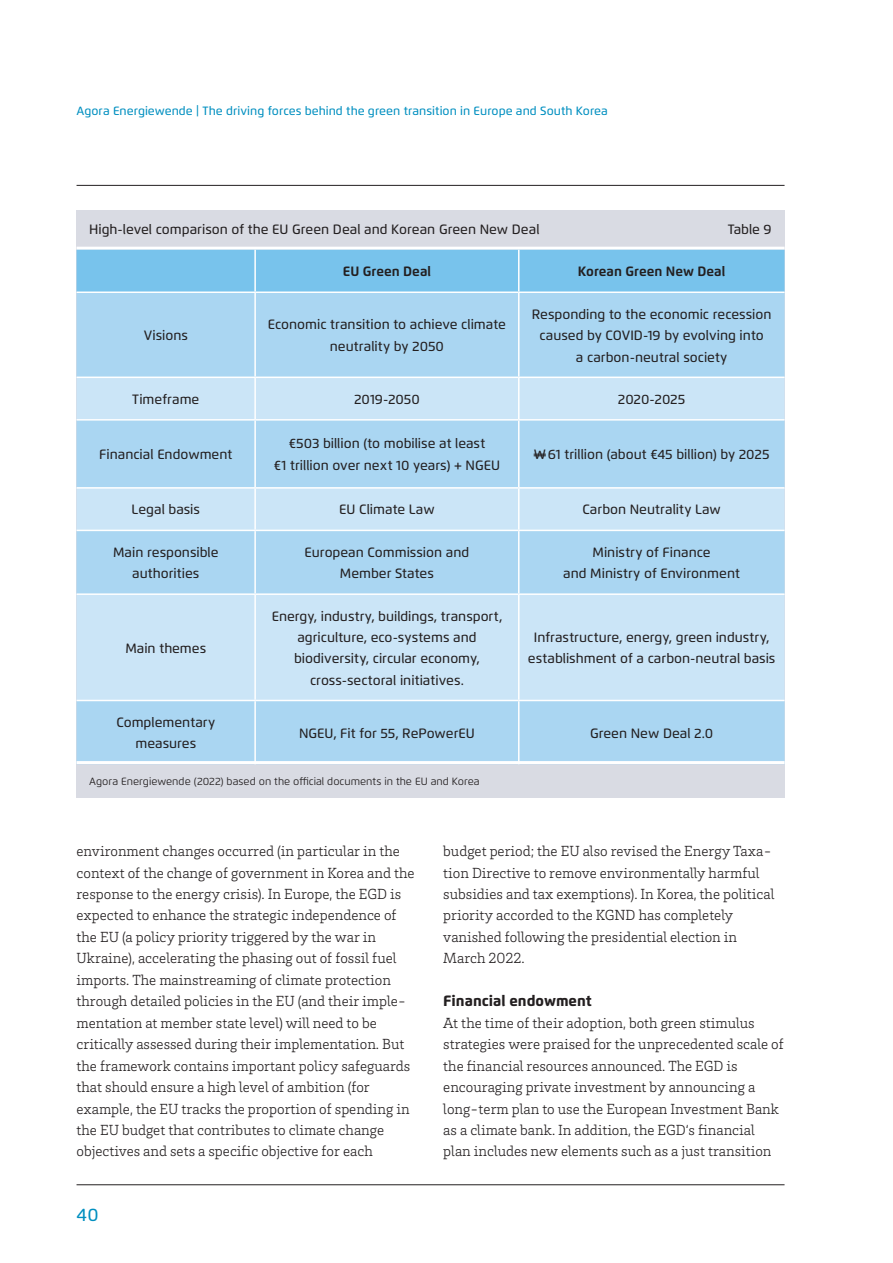
<style>
.page{position:relative;width:893px;height:1263px;background:#fff}
.page>*{position:absolute;margin:0;border:0;box-sizing:border-box;transform-origin:0 0}
.t1{font:500 18px "Flexo";color:#008fc0}
.Bodytext{font:300 15px/21.5px "Brix Slab";color:#231f20}
.Body_Head_3_w_o_numb{font:800 15px "Flexo";color:#231f20}
.Table_Bodytext{font:500 13.5px/21.5px "Flexo";color:#231f20;text-align:center}
.Graphic_Title{font:500 13.5px "Flexo";color:#231f20}
.Table_Head_1{font:700 13.5px "Flexo";color:#231f20}
.t2{font:500 12px "Flexo";letter-spacing:.005em;color:#008fc0}
.Graphic_Source{font:10.5px "Flexo";color:#231f20}
</style>
<div class="page">
<hr style="left:77px;top:1184px;width:707px;height:1px;background:#231f20">
<hr style="left:77px;top:185px;width:707px;height:1px;background:#231f20">
<div style="left:77px;top:210px;width:707px;height:588px;background:#d9dbe3"></div>
<hr style="left:77px;top:247px;width:707px;height:3px;background:#fff">
<div style="left:77px;top:250px;width:707px;height:41px;background:#78c3ec"></div>
<div style="left:77px;top:293px;width:707px;height:468px;background:#aad6f2"></div>
<svg style="left:77px;top:378px;width:707px;height:322px;background:#bddef4"></svg>
<hr style="left:254px;top:250px;width:2px;height:41px;background:#fff">
<hr style="left:518px;top:250px;width:1px;height:41px;background:#fff">
<hr style="left:254px;top:293px;width:2px;height:84px;background:#fff">
<hr style="left:518px;top:293px;width:1px;height:84px;background:#fff">
<hr style="left:77px;top:377px;width:178px;height:1px;background:#fff">
<hr style="left:255px;top:377px;width:264px;height:1px;background:#fff">
<hr style="left:254px;top:378px;width:2px;height:41px;background:#fff">
<hr style="left:519px;top:377px;width:265px;height:1px;background:#fff">
<hr style="left:518px;top:378px;width:1px;height:41px;background:#fff">
<hr style="left:77px;top:419px;width:178px;height:2px;background:#fff">
<hr style="left:255px;top:419px;width:264px;height:2px;background:#fff">
<hr style="left:254px;top:421px;width:2px;height:66px;background:#fff">
<hr style="left:519px;top:419px;width:265px;height:2px;background:#fff">
<hr style="left:518px;top:421px;width:1px;height:66px;background:#fff">
<hr style="left:77px;top:487px;width:178px;height:2px;background:#fff">
<hr style="left:255px;top:487px;width:264px;height:2px;background:#fff">
<hr style="left:254px;top:489px;width:2px;height:41px;background:#fff">
<hr style="left:519px;top:487px;width:265px;height:2px;background:#fff">
<hr style="left:518px;top:489px;width:1px;height:41px;background:#fff">
<hr style="left:77px;top:530px;width:178px;height:1px;background:#fff">
<hr style="left:255px;top:530px;width:264px;height:1px;background:#fff">
<hr style="left:254px;top:531px;width:2px;height:62px;background:#fff">
<hr style="left:519px;top:530px;width:265px;height:1px;background:#fff">
<hr style="left:518px;top:531px;width:1px;height:62px;background:#fff">
<hr style="left:77px;top:593px;width:178px;height:2px;background:#fff">
<hr style="left:255px;top:593px;width:264px;height:2px;background:#fff">
<hr style="left:254px;top:595px;width:2px;height:105px;background:#fff">
<hr style="left:519px;top:593px;width:265px;height:2px;background:#fff">
<hr style="left:518px;top:595px;width:1px;height:105px;background:#fff">
<hr style="left:77px;top:700px;width:178px;height:1px;background:#fff">
<hr style="left:255px;top:700px;width:264px;height:1px;background:#fff">
<hr style="left:254px;top:701px;width:2px;height:63px;background:#fff">
<hr style="left:519px;top:700px;width:265px;height:1px;background:#fff">
<hr style="left:518px;top:701px;width:1px;height:63px;background:#fff">
<hr style="left:77px;top:291px;width:178px;height:2px;background:#fff">
<hr style="left:255px;top:291px;width:264px;height:2px;background:#fff">
<hr style="left:519px;top:291px;width:265px;height:2px;background:#fff">
<svg style="left:534px;top:454px;width:12px;height:2px"></svg>
<hr style="left:77px;top:761px;width:707px;height:3px;background:#fff">
<p class="t2" style="left:77px;top:103px;width:533px">Agora Energiewende | The driving forces behind the green transition in Europe and South Korea</p>
<p class="Graphic_Title" style="left:89px;top:221px;width:452px">High-level comparison of the EU Green Deal and Korean Green New Deal</p>
<p class="Graphic_Title" style="left:728px;top:221px;width:46px">Table 9</p>
<p class="Table_Head_1" style="left:343px;top:263px;width:90px">EU Green Deal</p>
<p class="Table_Head_1" style="left:578px;top:263px;width:149px">Korean Green New Deal</p>
<p class="Table_Bodytext" style="left:144px;top:325px;width:46px">Visions</p>
<p class="Table_Bodytext" style="left:268px;top:314px;width:240px">Economic transition to achieve climate neutrality by 2050</p>
<p class="Table_Bodytext" style="left:532px;top:303px;width:241px">Responding to the economic recession caused by COVID-19 by evolving into</p>
<p class="Table_Bodytext" style="left:576px;top:346px;width:153px">a carbon-neutral society</p>
<p class="Table_Bodytext" style="left:132px;top:388px;width:69px">Timeframe</p>
<p class="Table_Bodytext" style="left:354px;top:388px;width:67px">2019-2050</p>
<p class="Table_Bodytext" style="left:618px;top:388px;width:69px">2020-2025</p>
<p class="Table_Bodytext" style="left:99px;top:444px;width:135px">Financial Endowment</p>
<p class="Table_Bodytext" style="left:289px;top:433px;width:198px">€503 billion (to mobilise at least</p>
<p class="Table_Bodytext" style="left:274px;top:454px;width:228px">€1 trillion over next 10 years) + NGEU</p>
<p class="Table_Bodytext" style="left:534px;top:444px;width:237px">W61 trillion (about €45 billion) by 2025</p>
<p class="Table_Bodytext" style="left:132px;top:499px;width:70px">Legal basis</p>
<p class="Table_Bodytext" style="left:339px;top:499px;width:97px">EU Climate Law</p>
<p class="Table_Bodytext" style="left:582px;top:499px;width:140px">Carbon Neutrality Law</p>
<p class="Table_Bodytext" style="left:113px;top:541px;width:107px">Main responsible</p>
<p class="Table_Bodytext" style="left:132px;top:563px;width:69px">authorities</p>
<p class="Table_Bodytext" style="left:305px;top:541px;width:166px">European Commission and</p>
<p class="Table_Bodytext" style="left:340px;top:563px;width:95px">Member States</p>
<p class="Table_Bodytext" style="left:593px;top:541px;width:120px">Ministry of Finance</p>
<p class="Table_Bodytext" style="left:563px;top:563px;width:178px">and Ministry of Environment</p>
<p class="Table_Bodytext" style="left:125px;top:637px;width:82px">Main themes</p>
<p class="Table_Bodytext" style="left:272px;top:605px;width:232px">Energy, industry, buildings, transport, agriculture, eco-systems and</p>
<p class="Table_Bodytext" style="left:294px;top:648px;width:187px">biodiversity, circular economy, cross-sectoral initiatives.</p>
<p class="Table_Bodytext" style="left:528px;top:626px;width:249px">Infrastructure, energy, green industry, establishment of a carbon-neutral basis</p>
<p class="Table_Bodytext" style="left:116px;top:711px;width:100px">Complementary</p>
<p class="Table_Bodytext" style="left:135px;top:733px;width:62px">measures</p>
<p class="Table_Bodytext" style="left:299px;top:722px;width:177px">NGEU, Fit for 55, RePowerEU</p>
<p class="Table_Bodytext" style="left:590px;top:722px;width:125px">Green New Deal 2.0</p>
<p class="Graphic_Source" style="left:89px;top:775px;width:392px">Agora Energiewende (2022) based on the official documents in the EU and Korea</p>
<p class="Bodytext" style="left:77px;top:840px;width:340px">environment changes occurred (in particular in the context of the change of government in Korea and the response to the energy crisis). In Europe, the EGD is expected to enhance the strategic independence of the EU (a policy priority triggered by the war in Ukraine), accelerating the phasing out of fossil fuel imports. The mainstreaming of climate protection through detailed policies in the EU (and their imple&shy;mentation at member state level) will need to be critically assessed during their implementation. But the framework contains important policy safeguards that should ensure a high level of ambition (for example, the EU tracks the proportion of spending in the EU budget that contributes to climate change objectives and sets a specific objective for each</p>
<p class="t1" style="left:77px;top:1203px;width:24px">40</p>
<p class="Bodytext" style="left:443px;top:840px;width:333px">budget period; the EU also revised the Energy Taxa&shy;tion Directive to remove environmentally harmful subsidies and tax exemptions). In Korea, the political priority accorded to the KGND has completely vanished following the presidential election in March 2022.</p>
<p class="Body_Head_3_w_o_numb" style="left:443px;top:992px;width:150px">Financial endowment</p>
<p class="Bodytext" style="left:443px;top:1011px;width:342px">At the time of their adoption, both green stimulus strategies were praised for the unprecedented scale of the financial resources announced. The EGD is encouraging private investment by announcing a long-term plan to use the European Investment Bank as a climate bank. In addition, the EGD‘s financial plan includes new elements such as a just transition</p>
</div>
